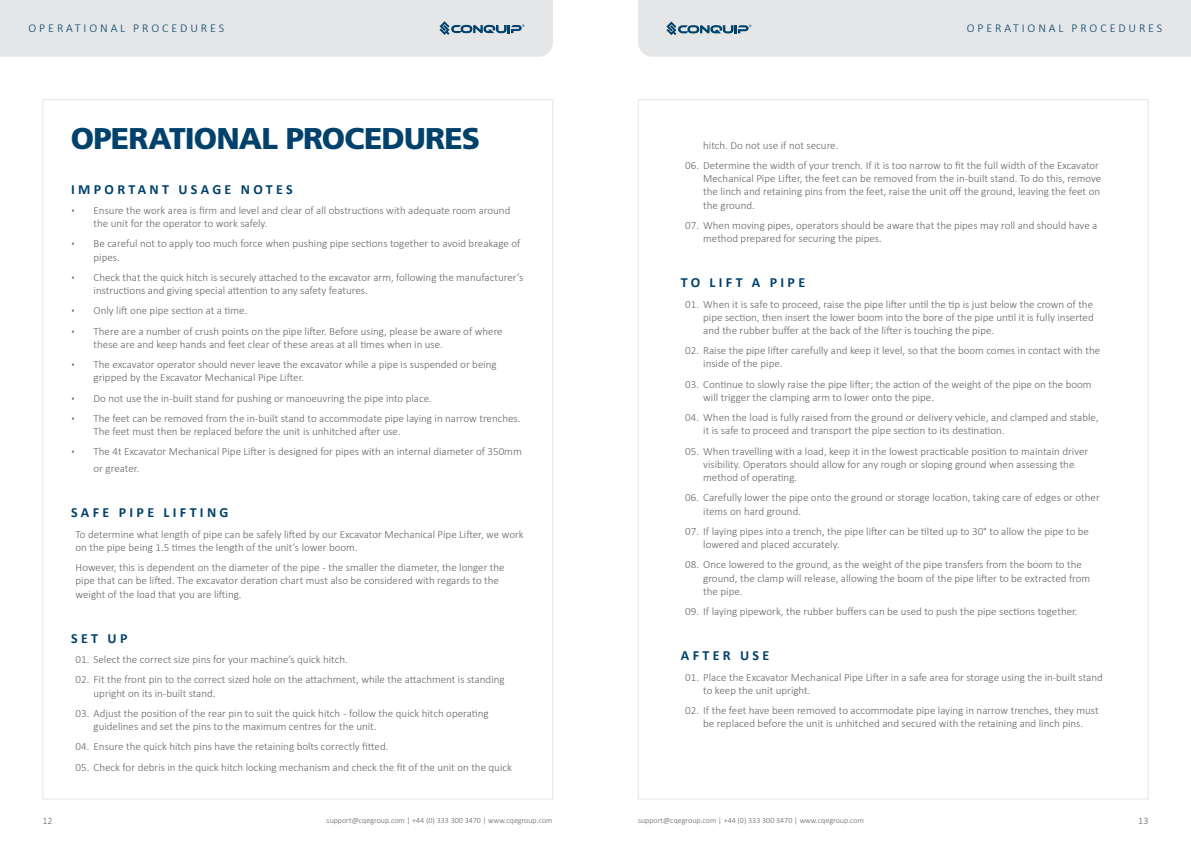
<style>
.page{position:relative;width:1191px;height:842px;background:#fff}
.page>*{position:absolute;margin:0;border:0;box-sizing:border-box;transform-origin:0 0}
.t1{font:900 30px "Frutiger LT Std";letter-spacing:-.03em;color:#00426b}
.t2{font:700 14px "Calibri";letter-spacing:.24em;color:#00426b}
.t3{font:300 12px "Calibri";letter-spacing:.24em;color:#00426b}
.t4{font:300 11px/13.2px "Calibri";color:#636469}
.t5{font:300 10px "Calibri";color:#636469}
.t6{font:300 8px "Calibri";color:#636469}
</style>
<div class="page">
<div style="left:0;top:0;width:553px;height:57px;background:#e5e6e7"></div>
<div style="left:638px;top:0;width:553px;height:57px;background:#e5e6e7"></div>
<p class="t3" style="left:29px;top:21px;width:197px">OPERATIONAL PROCEDURES</p>
<p class="t3" style="left:966px;top:21px;width:197px">OPERATIONAL PROCEDURES</p>
<h1 class="t1" style="left:71px;top:120px;width:411px">OPERATIONAL PROCEDURES</h1>
<p class="t2" style="left:71px;top:179px;width:223px">IMPORTANT USAGE NOTES</p>
<p class="t4" style="left:94px;top:204px;width:418px;text-indent:-23px">▪ Ensure the work area is firm and level and clear of all obstructions with adequate room around the unit for the operator to work safely.</p>
<p class="t4" style="left:94px;top:237px;width:428px;text-indent:-23px">▪ Be careful not to apply too much force when pushing pipe sections together to avoid breakage of pipes.</p>
<p class="t4" style="left:94px;top:271px;width:431px;text-indent:-23px">▪ Check that the quick hitch is securely attached to the excavator arm, following the manufacturer’s instructions and giving special attention to any safety features.</p>
<p class="t4" style="left:71px;top:304px;width:178px">▪ Only lift one pipe section at a time.</p>
<p class="t4" style="left:94px;top:324px;width:411px;text-indent:-23px">▪ There are a number of crush points on the pipe lifter. Before using, please be aware of where these are and keep hands and feet clear of these areas at all times when in use.</p>
<p class="t4" style="left:94px;top:358px;width:405px;text-indent:-23px">▪ The excavator operator should never leave the excavator while a pipe is suspended or being gripped by the Excavator Mechanical Pipe Lifter.</p>
<p class="t4" style="left:71px;top:391px;width:362px">▪ Do not use the in-built stand for pushing or manoeuvring the pipe into place.</p>
<p class="t4" style="left:94px;top:412px;width:428px;text-indent:-23px">▪ The feet can be removed from the in-built stand to accommodate pipe laying in narrow trenches.<br>The feet must then be replaced before the unit is unhitched after use.</p>
<p class="t4" style="left:94px;top:443px;width:429px;line-height:16.8px;text-indent:-23px">▪ The 4t Excavator Mechanical Pipe Lifter is designed for pipes with an internal diameter of 350mm or greater.</p>
<p class="t2" style="left:71px;top:503px;width:159px">SAFE PIPE LIFTING</p>
<p class="t4" style="left:76px;top:527px;width:449px">To determine what length of pipe can be safely lifted by our Excavator Mechanical Pipe Lifter, we work on the pipe being 1.5 times the length of the unit’s lower boom.</p>
<p class="t4" style="left:76px;top:561px;width:431px">However, this is dependent on the diameter of the pipe - the smaller the diameter, the longer the pipe that can be lifted. The excavator deration chart must also be considered with regards to the weight of the load that you are lifting.</p>
<p class="t2" style="left:71px;top:628px;width:58px">SET UP</p>
<p class="t4" style="left:76px;top:653px;width:274px">01. Select the correct size pins for your machine’s quick hitch.</p>
<p class="t4" style="left:94px;top:673px;width:412px;text-indent:-18px">02. Fit the front pin to the correct sized hole on the attachment, while the attachment is standing upright on its in-built stand.</p>
<p class="t4" style="left:94px;top:706px;width:396px;text-indent:-18px">03. Adjust the position of the rear pin to suit the quick hitch - follow the quick hitch operating guidelines and set the pins to the maximum centres for the unit.</p>
<p class="t4" style="left:76px;top:740px;width:314px">04. Ensure the quick hitch pins have the retaining bolts correctly fitted.</p>
<p class="t4" style="left:76px;top:760px;width:438px">05. Check for debris in the quick hitch locking mechanism and check the fit of the unit on the quick</p>
<p class="t4" style="left:703px;top:138px;width:137px">hitch. Do not use if not secure.</p>
<p class="t4" style="left:703px;top:159px;width:399px;text-indent:-18px">06. Determine the width of your trench. If it is too narrow to fit the full width of the Excavator Mechanical Pipe Lifter, the feet can be removed from the in-built stand. To do this, remove the linch and retaining pins from the feet, raise the unit off the ground, leaving the feet on the ground.</p>
<p class="t4" style="left:703px;top:219px;width:396px;text-indent:-18px">07. When moving pipes, operators should be aware that the pipes may roll and should have a method prepared for securing the pipes.</p>
<p class="t2" style="left:681px;top:273px;width:126px">TO LIFT A PIPE</p>
<p class="t4" style="left:703px;top:297px;width:392px;text-align:justify;text-indent:-18px">01. When it is safe to proceed, raise the pipe lifter until the tip is just below the crown of the pipe section, then insert the lower boom into the bore of the pipe until it is fully inserted and the rubber buffer at the back of the lifter is touching the pipe.</p>
<p class="t4" style="left:703px;top:344px;width:398px;text-indent:-18px">02. Raise the pipe lifter carefully and keep it level, so that the boom comes in contact with the inside of the pipe.</p>
<p class="t4" style="left:703px;top:377px;width:390px;text-indent:-18px">03. Continue to slowly raise the pipe lifter; the action of the weight of the pipe on the boom will trigger the clamping arm to lower onto the pipe.</p>
<p class="t4" style="left:703px;top:411px;width:397px;text-indent:-18px">04. When the load is fully raised from the ground or delivery vehicle, and clamped and stable, it is safe to proceed and transport the pipe section to its destination.</p>
<p class="t4" style="left:703px;top:444px;width:386px;text-indent:-18px">05. When travelling with a load, keep it in the lowest practicable position to maintain driver visibility. Operators should allow for any rough or sloping ground when assessing the method of operating.</p>
<p class="t4" style="left:703px;top:491px;width:398px;text-indent:-18px">06. Carefully lower the pipe onto the ground or storage location, taking care of edges or other items on hard ground.</p>
<p class="t4" style="left:703px;top:524px;width:387px;text-indent:-18px">07. If laying pipes into a trench, the pipe lifter can be tilted up to 30° to allow the pipe to be lowered and placed accurately.</p>
<p class="t4" style="left:703px;top:558px;width:388px;text-indent:-18px">08. Once lowered to the ground, as the weight of the pipe transfers from the boom to the ground, the clamp will release, allowing the boom of the pipe lifter to be extracted from the pipe.</p>
<p class="t4" style="left:685px;top:605px;width:394px">09. If laying pipework, the rubber buffers can be used to push the pipe sections together.</p>
<p class="t2" style="left:681px;top:646px;width:90px">AFTER USE</p>
<p class="t4" style="left:703px;top:670px;width:401px;text-indent:-18px">01. Place the Excavator Mechanical Pipe Lifter in a safe area for storage using the in-built stand to keep the unit upright.</p>
<p class="t4" style="left:685px;top:704px;width:415px;text-align:center">02. If the feet have been removed to accommodate pipe laying in narrow trenches, they must be replaced before the unit is unhitched and secured with the retaining and linch pins.</p>
<p class="t5" style="left:43px;top:814px;width:12px">12</p>
<p class="t6" style="left:326px;top:816px;width:227px">support@cqegroup.com | +44 (0) 333 300 3470 | www.cqegroup.com</p>
<p class="t6" style="left:638px;top:816px;width:227px">support@cqegroup.com | +44 (0) 333 300 3470 | www.cqegroup.com</p>
<p class="t5" style="left:1138px;top:814px;width:12px">13</p>
</div>
